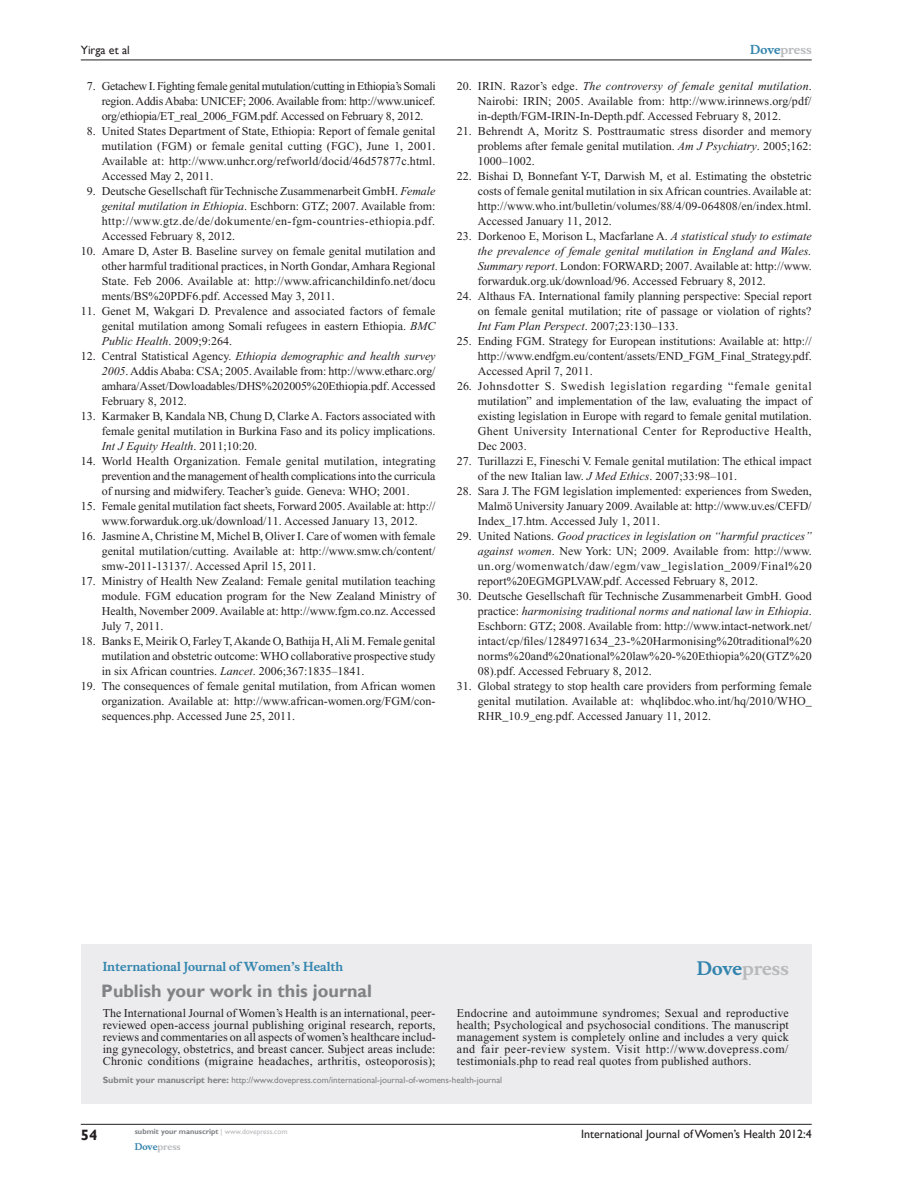
<style>
.page{position:relative;width:918px;height:1188px;background:#fff}
.page>*{position:absolute;margin:0;border:0;box-sizing:border-box;transform-origin:0 0}
.t1{font:700 18px "Gill Sans";color:#808285}
.t2{font:700 18px "Musee";color:#b8b9bc}
.t3{font:700 15px "Gill Sans";color:#231f20}
.t4{font:12px/15px "Times New Roman";color:#231f20;text-align:justify}
.t5{font:12px "Gill Sans";color:#231f20}
.t6{font:700 12px "Musee";color:#3485ae}
.t7{font:700 12px "Musee";color:#b8b9bc}
.t8{font:9px "Gill Sans";color:#808285}
.t9{font:700 9px "Musee";color:#b8b9bc}
.t10{font:700 7.5px "Gill Sans";color:#808285}
.s1{font-style:italic}
.s2{color:#3485ae}
.s3{font-weight:700}
.s4{font-weight:400;color:#b8b9bc}
</style>
<div class="page">
<div style="left:81px;top:944px;width:731px;height:159px;background:#ececee"></div>
<hr style="left:81px;top:1124px;width:731px;height:1px;background:#231f20">
<hr style="left:81px;top:60px;width:731px;height:1px;background:#231f20">
<p class="t5" style="left:81px;top:43px;width:51px">Yirga et al</p>
<p class="t4" style="left:102px;top:79px;width:336px;text-indent:-15px">7. Getachew I. Fighting female genital mutulation/cutting in Ethiopia’s Somali region. Addis Ababa: UNICEF; 2006. Available from: http://www.unicef. org/ethiopia/ET_real_2006_FGM.pdf. Accessed on February 8, 2012.</p>
<p class="t4" style="left:102px;top:124px;width:335px;text-indent:-15px">8. United States Department of State, Ethiopia: Report of female genital mutilation (FGM) or female genital cutting (FGC), June 1, 2001.<br>Available at: http://www.unhcr.org/refworld/docid/46d57877c.html.<br>Accessed May 2, 2011.</p>
<p class="t4" style="left:102px;top:184px;width:335px;text-indent:-15px">9. Deutsche Gesellschaft für Technische Zusammenarbeit GmbH. <span class="s1">Female genital mutilation in Ethiopia</span>. Eschborn: GTZ; 2007. Available from: http://www.gtz.de/de/dokumente/en-fgm-countries-ethiopia.pdf.<br>Accessed February 8, 2012.</p>
<p class="t4" style="left:102px;top:244px;width:335px;text-indent:-21px">10. Amare D, Aster B. Baseline survey on female genital mutilation and other harmful traditional practices, in North Gondar, Amhara Regional State. Feb 2006. Available at: http://www.africanchildinfo.net/docu ments/BS%20PDF6.pdf. Accessed May 3, 2011.</p>
<p class="t4" style="left:102px;top:304px;width:335px;text-indent:-21px">11. Genet M, Wakgari D. Prevalence and associated factors of female genital mutilation among Somali refugees in eastern Ethiopia. <span class="s1">BMC Public Health</span>. 2009;9:264.</p>
<p class="t4" style="left:102px;top:349px;width:335px;text-indent:-21px">12. Central Statistical Agency. <span class="s1">Ethiopia demographic and health survey 2005</span>. Addis Ababa: CSA; 2005. Available from: http://www.etharc.org/ amhara/Asset/Dowloadables/DHS%202005%20Ethiopia.pdf. Accessed February 8, 2012.</p>
<p class="t4" style="left:102px;top:409px;width:335px;text-indent:-21px">13. Karmaker B, Kandala NB, Chung D, Clarke A. Factors associated with female genital mutilation in Burkina Faso and its policy implications.<br><span class="s1">Int J Equity Health</span>. 2011;10:20.</p>
<p class="t4" style="left:102px;top:454px;width:336px;text-indent:-21px">14. World Health Organization. Female genital mutilation, integrating prevention and the management of health complications into the curricula of nursing and midwifery. Teacher’s guide. Geneva: WHO; 2001.</p>
<p class="t4" style="left:81px;top:499px;width:356px;text-align:center">15. Female genital mutilation fact sheets, Forward 2005. Available at: http:// www.forwarduk.org.uk/download/11. Accessed January 13, 2012.</p>
<p class="t4" style="left:102px;top:529px;width:335px;text-indent:-21px">16. Jasmine A, Christine M, Michel B, Oliver I. Care of women with female genital mutilation/cutting. Available at: http://www.smw.ch/content/ smw-2011-13137/. Accessed April 15, 2011.</p>
<p class="t4" style="left:102px;top:574px;width:335px;text-indent:-21px">17. Ministry of Health New Zealand: Female genital mutilation teaching module. FGM education program for the New Zealand Ministry of Health, November 2009. Available at: http://www.fgm.co.nz. Accessed July 7, 2011.</p>
<p class="t4" style="left:102px;top:634px;width:335px;text-indent:-21px">18. Banks E, Meirik O, Farley T, Akande O, Bathija H, Ali M. Female genital mutilation and obstetric outcome: WHO collaborative prospective study in six African countries. <span class="s1">Lancet</span>. 2006;367:1835–1841.</p>
<p class="t4" style="left:102px;top:679px;width:335px;text-indent:-21px">19. The consequences of female genital mutilation, from African women organization. Available at: http://www.african-women.org/FGM/con&shy;sequences.php. Accessed June 25, 2011.</p>
<p class="t7" style="left:750px;top:43px;width:63px"><span class="s2">Dove</span>press</p>
<p class="t4" style="left:478px;top:79px;width:335px;text-indent:-21px">20. IRIN. Razor’s edge. <span class="s1">The controversy of female genital mutilation</span>.<br>Nairobi: IRIN; 2005. Available from: http://www.irinnews.org/pdf/ in-depth/FGM-IRIN-In-Depth.pdf. Accessed February 8, 2012.</p>
<p class="t4" style="left:478px;top:124px;width:335px;text-indent:-21px">21. Behrendt A, Moritz S. Posttraumatic stress disorder and memory problems after female genital mutilation. <span class="s1">Am J Psychiatry</span>. 2005;162:<br>1000–1002.</p>
<p class="t4" style="left:478px;top:169px;width:335px;text-indent:-21px">22. Bishai D, Bonnefant Y-T, Darwish M, et al. Estimating the obstetric costs of female genital mutilation in six African countries. Available at: http://www.who.int/bulletin/volumes/88/4/09-064808/en/index.html.<br>Accessed January 11, 2012.</p>
<p class="t4" style="left:478px;top:229px;width:335px;text-indent:-21px">23. Dorkenoo E, Morison L, Macfarlane A. <span class="s1">A statistical study to estimate the prevalence of female genital mutilation in England and Wales.<br>Summary report</span>. London: FORWARD; 2007. Available at: http://www. forwarduk.org.uk/download/96. Accessed February 8, 2012.</p>
<p class="t4" style="left:478px;top:289px;width:335px;text-indent:-21px">24. Althaus FA. International family planning perspective: Special report on female genital mutilation; rite of passage or violation of rights?<br><span class="s1">Int Fam Plan Perspect</span>. 2007;23:130–133.</p>
<p class="t4" style="left:478px;top:334px;width:336px;text-indent:-21px">25. Ending FGM. Strategy for European institutions: Available at: http:// http://www.endfgm.eu/content/assets/END_FGM_Final_Strategy.pdf.<br>Accessed April 7, 2011.</p>
<p class="t4" style="left:478px;top:379px;width:335px;text-indent:-21px">26. Johnsdotter S. Swedish legislation regarding “female genital mutilation” and implementation of the law, evaluating the impact of existing legislation in Europe with regard to female genital mutilation.<br>Ghent University International Center for Reproductive Health, Dec 2003.</p>
<p class="t4" style="left:478px;top:454px;width:335px;text-indent:-21px">27. Turillazzi E, Fineschi V. Female genital mutilation: The ethical impact of the new Italian law. <span class="s1">J Med Ethics</span>. 2007;33:98–101.</p>
<p class="t4" style="left:478px;top:484px;width:335px;text-indent:-21px">28. Sara J. The FGM legislation implemented: experiences from Sweden, Malmö University January 2009. Available at: http://www.uv.es/CEFD/ Index_17.htm. Accessed July 1, 2011.</p>
<p class="t4" style="left:478px;top:529px;width:335px;text-indent:-21px">29. United Nations. <span class="s1">Good practices in legislation on “harmful practices” against women</span>. New York: UN; 2009. Available from: http://www. un.org/womenwatch/daw/egm/vaw_legislation_2009/Final%20 report%20EGMGPLVAW.pdf. Accessed February 8, 2012.</p>
<p class="t4" style="left:478px;top:589px;width:336px;text-indent:-21px">30. Deutsche Gesellschaft für Technische Zusammenarbeit GmbH. Good practice: <span class="s1">harmonising traditional norms and national law in Ethiopia</span>.<br>Eschborn: GTZ; 2008. Available from: http://www.intact-network.net/ intact/cp/files/1284971634_23-%20Harmonising%20traditional%20 norms%20and%20national%20law%20-%20Ethiopia%20(GTZ%20<br>08).pdf. Accessed February 8, 2012.</p>
<p class="t4" style="left:478px;top:679px;width:335px;text-indent:-21px">31. Global strategy to stop health care providers from performing female genital mutilation. Available at: whqlibdoc.who.int/hq/2010/WHO_ RHR_10.9_eng.pdf. Accessed January 11, 2012.</p>
<p class="t6" style="left:103px;top:959px;width:242px">International Journal of Women’s Health</p>
<h1 class="t1" style="left:101px;top:980px;width:272px">Publish your work in this journal</h1>
<h1 class="t2" style="left:697px;top:958px;width:94px"><span class="s2">Dove</span>press</h1>
<p class="t4" style="left:103px;top:1007px;width:334px;line-height:12px">The International Journal of Women’s Health is an international, peer&shy;reviewed open-access journal publishing original research, reports, reviews and commentaries on all aspects of women’s healthcare includ&shy;ing gynecology, obstetrics, and breast cancer. Subject areas include:<br>Chronic conditions (migraine headaches, arthritis, osteoporosis);</p>
<p class="t4" style="left:457px;top:1007px;width:333px;line-height:12px">Endocrine and autoimmune syndromes; Sexual and reproductive health; Psychological and psychosocial conditions. The manuscript management system is completely online and includes a very quick and fair peer-review system. Visit http://www.dovepress.com/ testimonials.php to read real quotes from published authors.</p>
<p class="t8" style="left:103px;top:1075px;width:401px"><span class="s3">Submit your manuscript here:</span> http://www.dovepress.com/international-journal-of-womens-health-journal</p>
<p class="t3" style="left:81px;top:1126px;width:18px">54</p>
<p class="t10" style="left:135px;top:1127px;width:154px">submit your manuscript <span class="s4">| www.dovepress.com</span></p>
<p class="t9" style="left:135px;top:1141px;width:48px"><span class="s2">Dove</span>press</p>
<p class="t5" style="left:581px;top:1127px;width:232px">International Journal of Women’s Health 2012:4</p>
</div>
